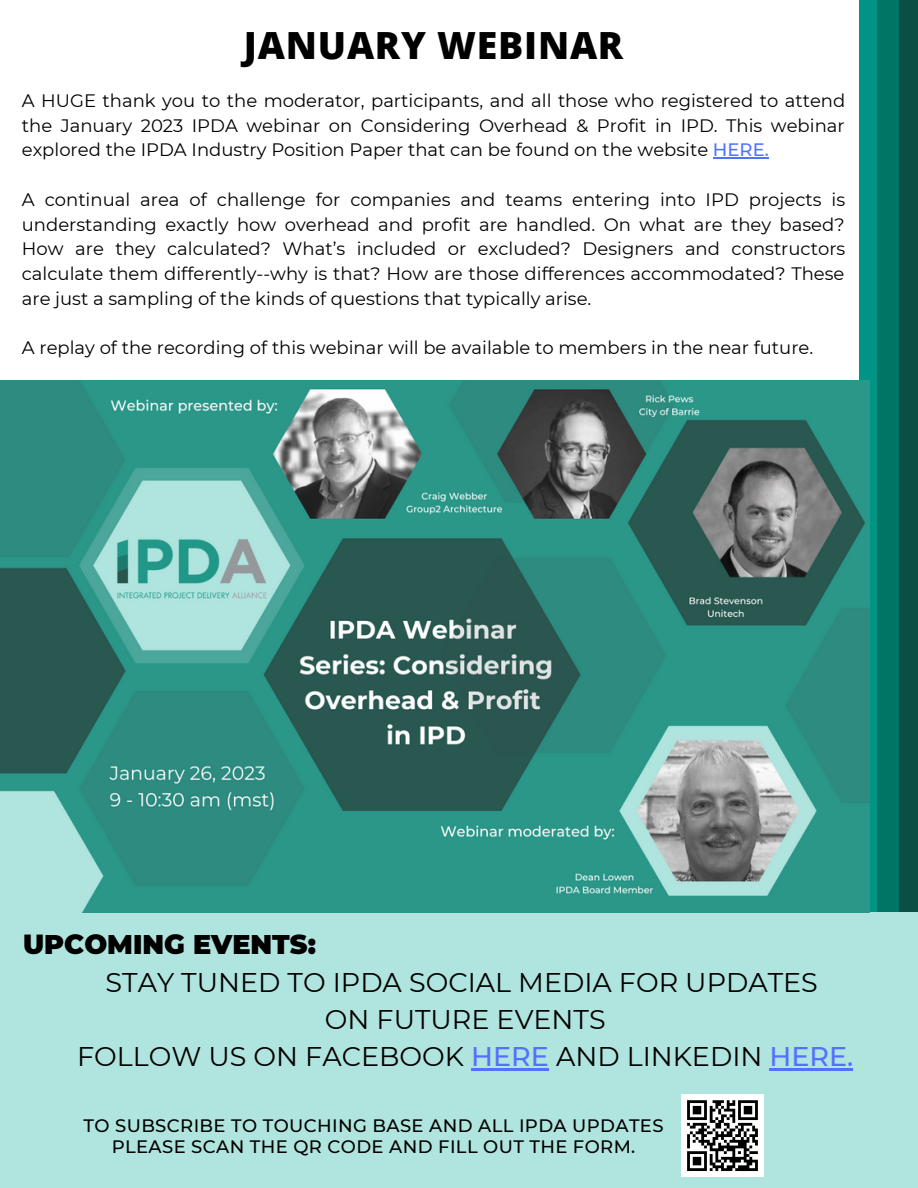
<style>
.page{position:relative;width:918px;height:1188px;background:#fff}
.page>*{position:absolute;margin:0;border:0;box-sizing:border-box;transform-origin:0 0}
.t1{font:800 37.5px "Open Sans";letter-spacing:.02em;color:#000}
.t2{font:27px/37.2px "Montserrat";color:#000;text-align:center}
.t3{font:900 27px "Montserrat";color:#000}
.t4{font:18px/24.8px "Montserrat";color:#000;text-align:justify}
.t5{font:500 18px/21.3px "Montserrat";letter-spacing:.02em;color:#000;text-align:center}
.s1{font-weight:500;color:#5271ff}
</style>
<div class="page">
<div style="left:860px;top:0;width:34px;height:1188px;background:#009484"></div>
<div style="left:877px;top:0;width:41px;height:1188px;background:#007565"></div>
<div style="left:899px;top:0;width:19px;height:1188px;background:#0a4e44"></div>
<div style="left:0;top:912px;width:918px;height:276px;background:#b0e4de"></div>
<div style="left:681px;top:1095px;width:83px;height:82px;background:#fff"></div>
<svg style="left:687px;top:1100px;width:71px;height:71px"></svg>
<hr style="left:735px;top:1168px;width:23px;height:3px;background:#000">
<img style="left:0;top:380px;width:870px;height:532px">
<hr style="left:713px;top:158px;width:56px;height:1px;background:#5271ff">
<hr style="left:471px;top:1068px;width:78px;height:2px;background:#5271ff">
<hr style="left:770px;top:1068px;width:83px;height:2px;background:#5271ff">
<h1 class="t1" style="left:244px;top:18px;width:381px">JANUARY WEBINAR</h1>
<p class="t4" style="left:22px;top:88px;width:825px">A HUGE thank you to the moderator, participants, and all those who registered to attend the January 2023 IPDA webinar on Considering Overhead &amp; Profit in IPD. This webinar explored the IPDA Industry Position Paper that can be found on the website <span class="s1">HERE.</span></p>
<p class="t4" style="left:22px;top:187px;width:825px">A continual area of challenge for companies and teams entering into IPD projects is understanding exactly how overhead and profit are handled. On what are they based?<br>How are they calculated? What’s included or excluded? Designers and constructors calculate them differently--why is that? How are those differences accommodated? These are just a sampling of the kinds of questions that typically arise.</p>
<p class="t4" style="left:22px;top:336px;width:793px">A replay of the recording of this webinar will be available to members in the near future.</p>
<h2 class="t3" style="left:23px;top:928px;width:294px">UPCOMING EVENTS:</h2>
<h2 class="t2" style="left:77px;top:963px;width:778px">STAY TUNED TO IPDA SOCIAL MEDIA FOR UPDATES<br>ON FUTURE EVENTS<br>FOLLOW US ON FACEBOOK <span class="s1">HERE</span> AND LINKEDIN <span class="s1">HERE.</span></h2>
<p class="t5" style="left:84px;top:1115px;width:581px">TO SUBSCRIBE TO TOUCHING BASE AND ALL IPDA UPDATES<br>PLEASE SCAN THE QR CODE AND FILL OUT THE FORM.</p>
</div>
